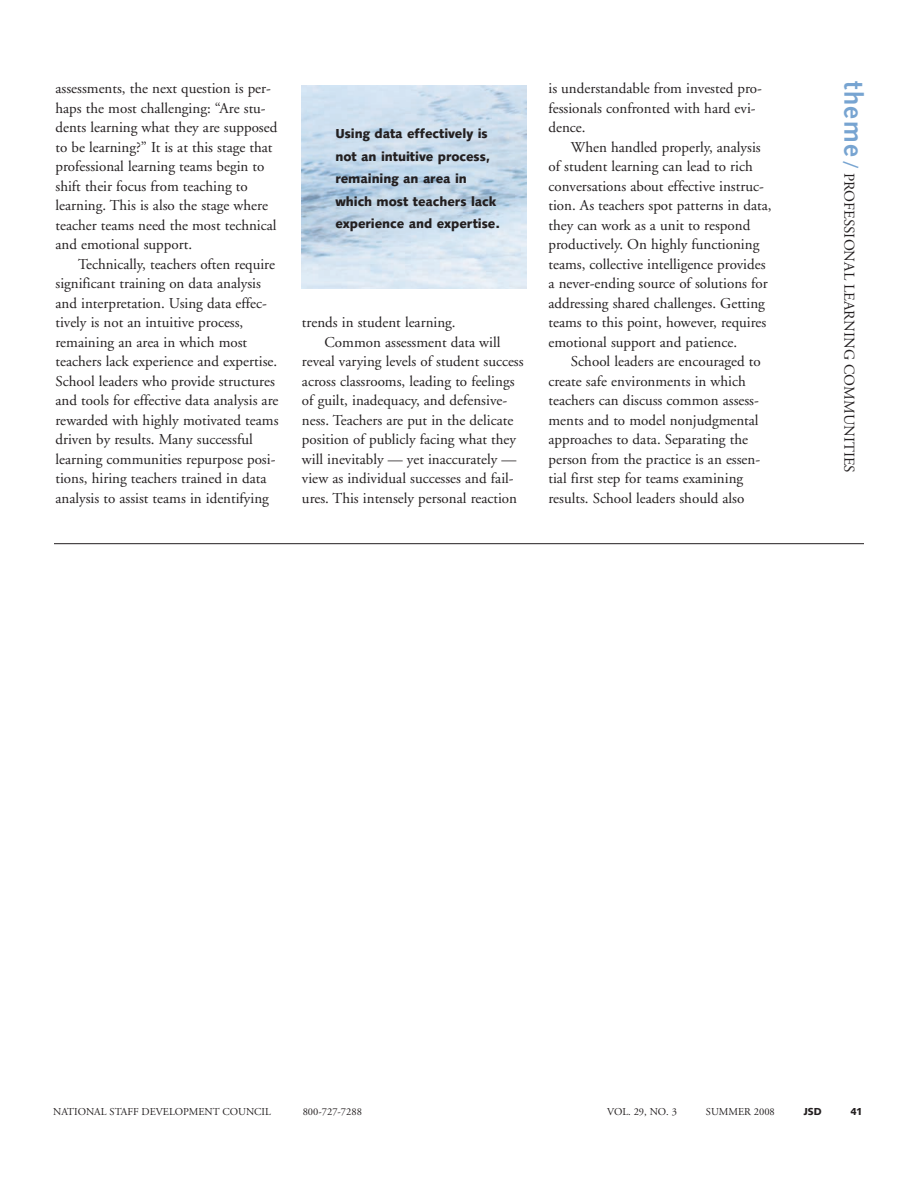
<style>
.page{position:relative;width:918px;height:1188px;background:#fff}
.page>*{position:absolute;margin:0;border:0;box-sizing:border-box;transform-origin:0 0}
.t1{font:15px/19.5px "Adobe Garamond";color:#231f20}
.t2{font:700 13.5px/22.5px "Syntax T";color:#231f20}
.t3{font:10.5px "Adobe Garamond";color:#231f20}
.t4{font:700 10.5px "Syntax T";color:#231f20}
.s1{font-family:"Syntax D";font-weight:500;font-size:27px;color:#77a4d1}
.s2{font-family:"Syntax D";font-weight:500;font-size:18px;color:#77a4d1}
</style>
<div class="page">
<hr style="left:54px;top:543px;width:810px;height:1px;background:#231f20">
<img style="left:302px;top:86px;width:224px;height:203px">
<p class="t1" style="left:56px;top:79px;width:223px">assessments, the next question is per&shy;haps the most challenging: “Are stu&shy;dents learning what they are supposed to be learning?” It is at this stage that professional learning teams begin to shift their focus from teaching to learning. This is also the stage where teacher teams need the most technical and emotional support.</p>
<p class="t1" style="left:56px;top:254px;width:225px;text-indent:22px">Technically, teachers often require significant training on data analysis and interpretation. Using data effec&shy;tively is not an intuitive process, remaining an area in which most teachers lack experience and expertise.<br>School leaders who provide structures and tools for effective data analysis are rewarded with highly motivated teams driven by results. Many successful learning communities repurpose posi&shy;tions, hiring teachers trained in data analysis to assist teams in identifying</p>
<p class="t2" style="left:335px;top:123px;width:166px">Using data effectively is not an intuitive process, remaining an area in which most teachers lack experience and expertise.</p>
<p class="t1" style="left:302px;top:313px;width:155px">trends in student learning.</p>
<p class="t1" style="left:324px;top:332px;width:177px">Common assessment data will</p>
<p class="t1" style="left:302px;top:352px;width:223px">reveal varying levels of student success</p>
<p class="t1" style="left:302px;top:371px;width:214px">across classrooms, leading to feelings</p>
<p class="t1" style="left:302px;top:391px;width:207px">of guilt, inadequacy, and defensive-</p>
<p class="t1" style="left:302px;top:410px;width:213px">ness. Teachers are put in the delicate</p>
<p class="t1" style="left:302px;top:430px;width:216px">position of publicly facing what they</p>
<p class="t1" style="left:302px;top:449px;width:216px">will inevitably — yet inaccurately —</p>
<p class="t1" style="left:302px;top:469px;width:213px">view as individual successes and fail-</p>
<p class="t1" style="left:302px;top:488px;width:217px">ures. This intensely personal reaction</p>
<p class="t1" style="left:548px;top:79px;width:215px">is understandable from invested pro&shy;fessionals confronted with hard evi&shy;dence.</p>
<p class="t1" style="left:548px;top:137px;width:225px;text-indent:22px">When handled properly, analysis of student learning can lead to rich conversations about effective instruc&shy;tion. As teachers spot patterns in data, they can work as a unit to respond productively. On highly functioning teams, collective intelligence provides a never-ending source of solutions for addressing shared challenges. Getting teams to this point, however, requires emotional support and patience.</p>
<p class="t1" style="left:548px;top:352px;width:214px;text-indent:22px">School leaders are encouraged to create safe environments in which teachers can discuss common assess&shy;ments and to model nonjudgmental approaches to data. Separating the person from the practice is an essen&shy;tial first step for teams examining results. School leaders should also</p>
<p class="t1" style="left:859px;top:81px;width:393px;rotate:90deg"><span class="s1">theme</span> <span class="s2">/</span> PROFESSIONAL LEARNING COMMUNITIES</p>
<p class="t3" style="left:53px;top:1106px;width:219px">NATIONAL STAFF DEVELOPMENT COUNCIL</p>
<p class="t3" style="left:303px;top:1106px;width:61px">800-727-7288</p>
<p class="t3" style="left:607px;top:1106px;width:71px">VOL. 29, NO. 3</p>
<p class="t3" style="left:706px;top:1106px;width:70px">SUMMER 2008</p>
<p class="t4" style="left:804px;top:1105px;width:19px">JSD</p>
<p class="t4" style="left:850px;top:1105px;width:14px">41</p>
</div>
